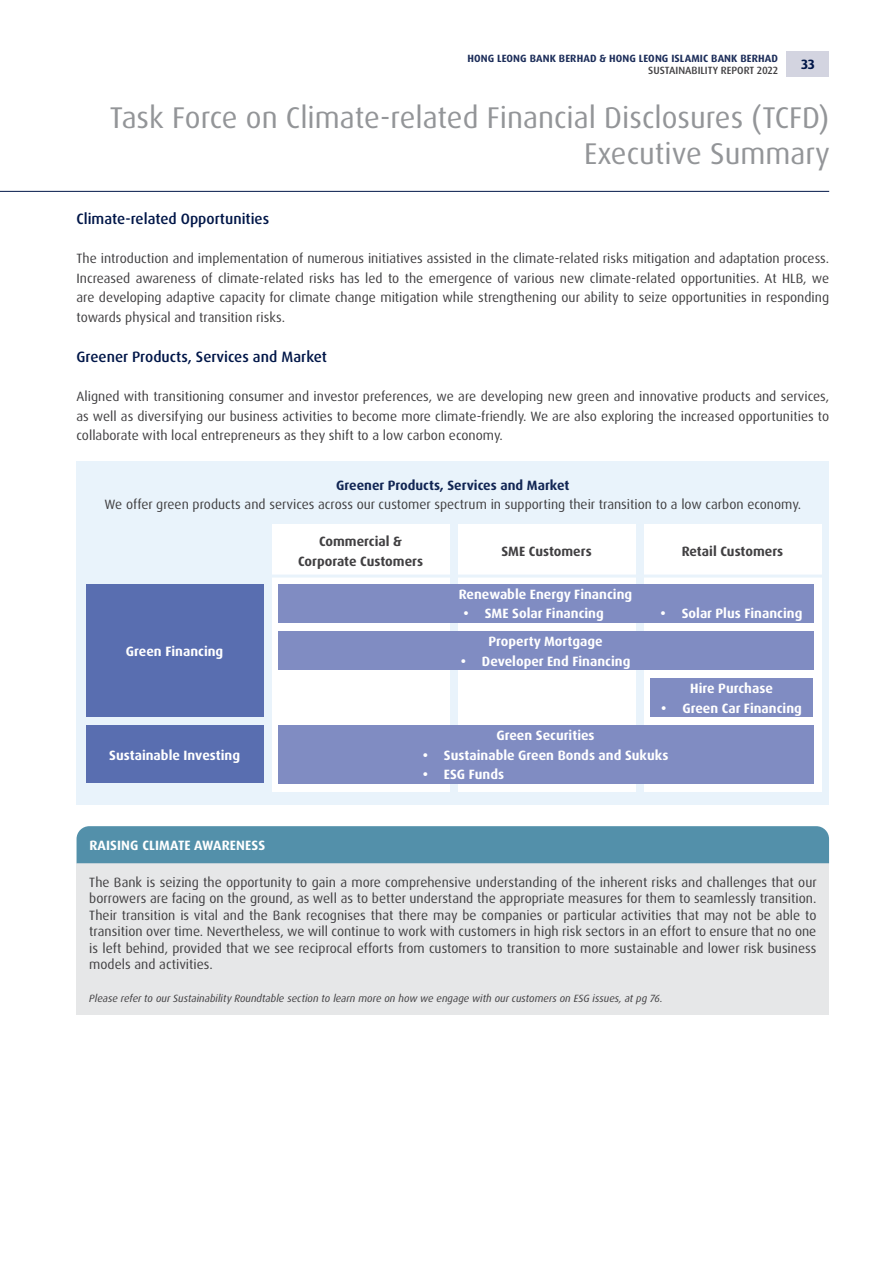
<style>
.page{position:relative;width:893px;height:1263px;background:#fff}
.page>*{position:absolute;margin:0;border:0;box-sizing:border-box;transform-origin:0 0}
.t1{font:30px/36px "Dax OT";color:#939598;text-align:right}
.t2{font:500 15px "Dax OT";color:#001648}
.t3{font:13.5px/19.5px "Dax OT";color:#414042;text-align:justify}
.t4{font:700 13.5px "Dax OT";color:#fff}
.t5{font:700 13.5px/19.5px "Dax OT";color:#414042;text-align:center}
.t6{font:700 13.5px "Dax OT";color:#122654}
.t7{font:700 13.5px "Dax OT";color:#001648}
.t8{font:italic 10.5px "Dax OT";color:#414042}
.t9{font:700 10.5px "Dax OT";letter-spacing:.01em;color:#1d2e5a}
.t10{font:500 10.5px "Dax OT";color:#414042}
</style>
<div class="page">
<hr style="left:0;top:191px;width:829px;height:1px;background:#001648">
<div style="left:787px;top:51px;width:42px;height:26px;background:#d3d4e0"></div>
<div style="left:77px;top:863px;width:752px;height:152px;background:#e6e7e8"></div>
<div style="left:77px;top:826px;width:752px;height:37px;background:#5390aa"></div>
<div style="left:77px;top:462px;width:752px;height:343px;background:#e9f3fb"></div>
<div style="left:272px;top:524px;width:177px;height:268px;background:#fff"></div>
<div style="left:458px;top:524px;width:177px;height:268px;background:#fff"></div>
<div style="left:644px;top:524px;width:177px;height:268px;background:#fff"></div>
<hr style="left:268px;top:575px;width:554px;height:3px;background:#e9f3fb">
<div style="left:278px;top:584px;width:535px;height:39px;background:#808cc2"></div>
<div style="left:278px;top:631px;width:535px;height:39px;background:#808cc2"></div>
<div style="left:650px;top:678px;width:163px;height:39px;background:#808cc2"></div>
<div style="left:278px;top:725px;width:535px;height:58px;background:#808cc2"></div>
<div style="left:86px;top:725px;width:177px;height:58px;background:#596eb0"></div>
<div style="left:86px;top:584px;width:177px;height:133px;background:#596eb0"></div>
<p class="t9" style="left:467px;top:51px;width:312px">HONG LEONG BANK BERHAD &amp; HONG LEONG ISLAMIC BANK BERHAD</p>
<p class="t10" style="left:648px;top:64px;width:131px">SUSTAINABILITY REPORT 2022</p>
<p class="t7" style="left:801px;top:56px;width:15px">33</p>
<h1 class="t1" style="left:110px;top:100px;width:721px">Task Force on Climate-related Financial Disclosures (TCFD)<br>Executive Summary</h1>
<p class="t2" style="left:77px;top:210px;width:194px">Climate-related Opportunities</p>
<p class="t3" style="left:77px;top:249px;width:754px">The introduction and implementation of numerous initiatives assisted in the climate-related risks mitigation and adaptation process.<br>Increased awareness of climate-related risks has led to the emergence of various new climate-related opportunities. At HLB, we are developing adaptive capacity for climate change mitigation while strengthening our ability to seize opportunities in responding towards physical and transition risks.</p>
<p class="t2" style="left:77px;top:348px;width:252px">Greener Products, Services and Market</p>
<p class="t3" style="left:77px;top:387px;width:754px">Aligned with transitioning consumer and investor preferences, we are developing new green and innovative products and services, as well as diversifying our business activities to become more climate-friendly. We are also exploring the increased opportunities to collaborate with local entrepreneurs as they shift to a low carbon economy.</p>
<p class="t6" style="left:336px;top:477px;width:235px">Greener Products, Services and Market</p>
<p class="t3" style="left:105px;top:495px;width:698px">We offer green products and services across our customer spectrum in supporting their transition to a low carbon economy.</p>
<p class="t4" style="left:126px;top:642px;width:99px">Green Financing</p>
<p class="t4" style="left:109px;top:746px;width:132px">Sustainable Investing</p>
<p class="t4" style="left:89px;top:836px;width:177px">RAISING CLIMATE AWARENESS</p>
<p class="t5" style="left:298px;top:532px;width:126px">Commercial &amp;<br>Corporate Customers</p>
<p class="t5" style="left:501px;top:542px;width:92px">SME Customers</p>
<p class="t5" style="left:682px;top:542px;width:103px">Retail Customers</p>
<p class="t4" style="left:459px;top:586px;width:175px">Renewable Energy Financing</p>
<p class="t4" style="left:488px;top:633px;width:116px">Property Mortgage</p>
<p class="t4" style="left:461px;top:652px;width:171px">• Developer End Financing</p>
<p class="t4" style="left:690px;top:680px;width:84px">Hire Purchase</p>
<p class="t4" style="left:661px;top:699px;width:142px">• Green Car Financing</p>
<p class="t4" style="left:496px;top:727px;width:100px">Green Securities</p>
<p class="t4" style="left:423px;top:746px;width:247px">• Sustainable Green Bonds and Sukuks</p>
<p class="t4" style="left:423px;top:766px;width:83px">• ESG Funds</p>
<p class="t4" style="left:463px;top:605px;width:142px">• SME Solar Financing</p>
<p class="t4" style="left:660px;top:605px;width:143px">• Solar Plus Financing</p>
<p class="t3" style="left:89px;top:874px;width:729px;line-height:16.5px">The Bank is seizing the opportunity to gain a more comprehensive understanding of the inherent risks and challenges that our borrowers are facing on the ground, as well as to better understand the appropriate measures for them to seamlessly transition.<br>Their transition is vital and the Bank recognises that there may be companies or particular activities that may not be able to transition over time. Nevertheless, we will continue to work with customers in high risk sectors in an effort to ensure that no one is left behind, provided that we see reciprocal efforts from customers to transition to more sustainable and lower risk business models and activities.</p>
<p class="t8" style="left:89px;top:992px;width:575px">Please refer to our Sustainability Roundtable section to learn more on how we engage with our customers on ESG issues, at pg 76.</p>
</div>
